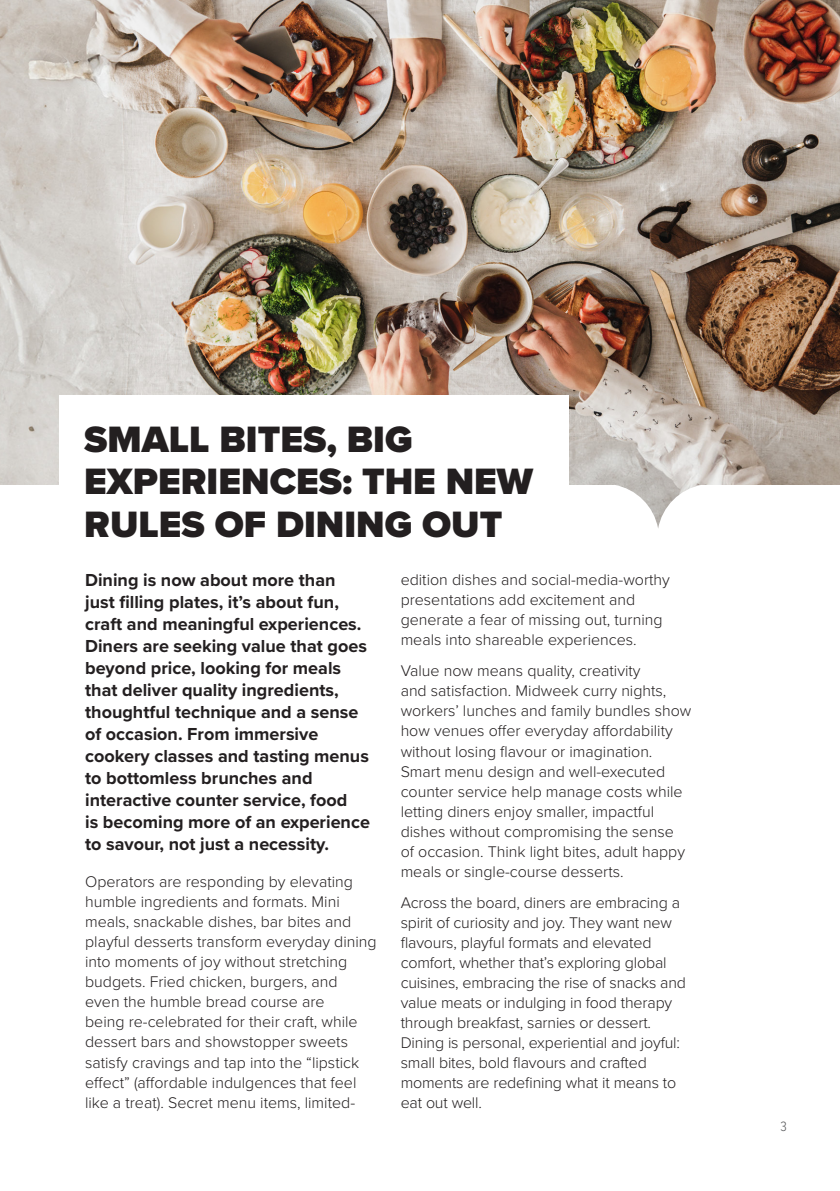
<style>
.page{position:relative;width:840px;height:1191px;background:#fff}
.page>*{position:absolute;margin:0;border:0;box-sizing:border-box;transform-origin:0 0}
.Sub_Header_1{font:900 38px/42.8px "Proxima Nova";color:#231f20}
.Body_Copy{font:700 18px/22px "Proxima Nova";color:#231f20}
.Body_Copy-2{font:300 16px/20px "Proxima Nova";color:#231f20}
.t1{font:300 14px "Proxima Nova Cond";color:#57585a}
</style>
<div class="page">
<img style="left:0;top:0;width:839px;height:485px">
<img style="left:613px;top:441px;width:88px;height:88px;border-radius:44px">
<div style="left:59px;top:395px;width:509px;height:302px;background:#fff"></div>
<p class="Sub_Header_1" style="left:84px;top:417px;width:450px">SMALL BITES, BIG<br>EXPERIENCES: THE NEW<br>RULES OF DINING OUT</p>
<p class="Body_Copy" style="left:85px;top:568px;width:286px">Dining is now about more than<br>just filling plates, it’s about fun, craft and meaningful experiences.<br>Diners are seeking value that goes beyond price, looking for meals that deliver quality ingredients, thoughtful technique and a sense of occasion. From immersive cookery classes and tasting menus to bottomless brunches and interactive counter service, food<br>is becoming more of an experience to savour, not just a necessity.</p>
<p class="Body_Copy-2" style="left:85px;top:871px;width:293px">Operators are responding by elevating humble ingredients and formats. Mini meals, snackable dishes, bar bites and playful desserts transform everyday dining into moments of joy without stretching budgets. Fried chicken, burgers, and<br>even the humble bread course are<br>being re-celebrated for their craft, while dessert bars and showstopper sweets satisfy cravings and tap into the “lipstick effect” (affordable indulgences that feel like a treat). Secret menu items, limited-</p>
<p class="Body_Copy-2" style="left:400px;top:569px;width:270px">edition dishes and social-media-worthy presentations add excitement and generate a fear of missing out, turning meals into shareable experiences.</p>
<p class="Body_Copy-2" style="left:400px;top:660px;width:292px">Value now means quality, creativity<br>and satisfaction. Midweek curry nights, workers’ lunches and family bundles show how venues offer everyday affordability without losing flavour or imagination.<br>Smart menu design and well-executed counter service help manage costs while letting diners enjoy smaller, impactful dishes without compromising the sense<br>of occasion. Think light bites, adult happy meals or single-course desserts.</p>
<p class="Body_Copy-2" style="left:400px;top:891px;width:287px">Across the board, diners are embracing a spirit of curiosity and joy. They want new flavours, playful formats and elevated comfort, whether that’s exploring global cuisines, embracing the rise of snacks and value meats or indulging in food therapy through breakfast, sarnies or dessert.<br>Dining is personal, experiential and joyful: small bites, bold flavours and crafted moments are redefining what it means to eat out well.</p>
<p class="t1" style="left:780px;top:1115px;width:8px">3</p>
</div>
